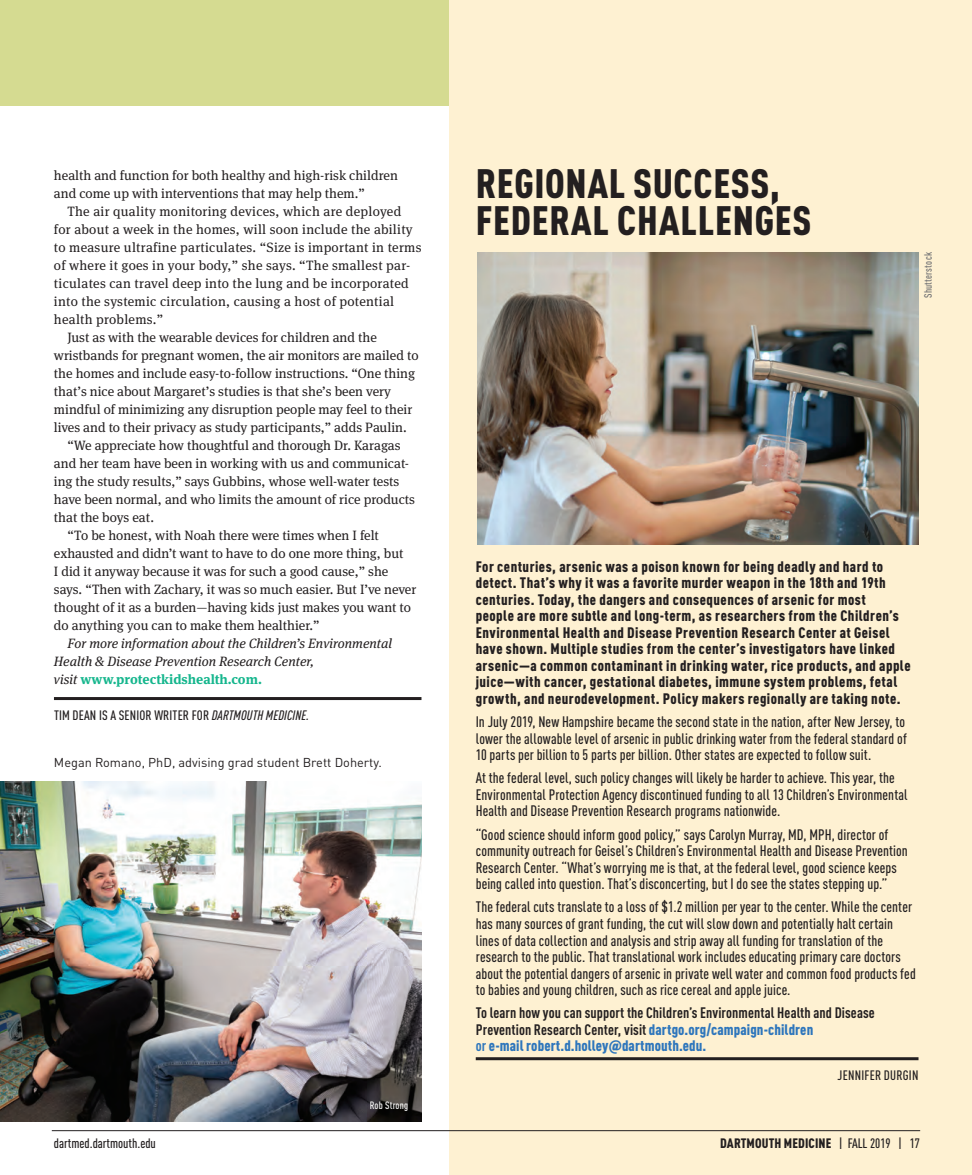
<style>
.page{position:relative;width:972px;height:1175px;background:#fff}
.page>*{position:absolute;margin:0;border:0;box-sizing:border-box;transform-origin:0 0}
.t1{font:900 condensed 40.5px/37.5px "DINOT";letter-spacing:.02em;color:#231f20}
.t2{font:500 condensed 15px/16.5px "DINOT";letter-spacing:.01em;color:#231f20}
.t3{font:900 condensed 15px/16.5px "DINOT";letter-spacing:.03em;color:#231f20}
.t4{font:700 condensed 15px/16.5px "DINOT";letter-spacing:.005em;color:#231f20}
.t5{font:13.5px/18px "Meta Serif";color:#231f20}
.t6{font:13.5px "Meta Serif";letter-spacing:.02em;color:#231f20}
.t7{font:italic 13.5px/18px "Meta Serif";color:#231f20}
.t8{font:500 condensed 13.5px "DINOT";letter-spacing:.01em;color:#231f20}
.t9{font:900 condensed 13.5px "DINOT";letter-spacing:.01em;color:#231f20}
.t10{font:12.75px "DINOT";color:#231f20}
.t11{font:500 condensed 10.5px "DINOT";letter-spacing:.02em;color:#6c6d70}
.t12{font:500 condensed 10.5px "DINOT";letter-spacing:.02em;color:#fff}
.s1{font-weight:700;font-style:normal;color:#15b68d}
.s2{font-style:italic}
.s3{font-weight:900;color:#2e76bc}
.s4{color:#2e76bc}
.s5{font-weight:500}
</style>
<div class="page">
<div style="left:0;top:0;width:972px;height:106px;background:#d5db91"></div>
<div style="left:449px;top:0;width:523px;height:1174px;background:#fef1d2"></div>
<hr style="left:52px;top:1130px;width:868px;height:1px;background:#231f20">
<img style="left:477px;top:252px;width:441px;height:292px">
<hr style="left:476px;top:1057px;width:442px;height:3px;background:#231f20">
<hr style="left:54px;top:697px;width:367px;height:3px;background:#231f20">
<img style="left:0;top:781px;width:421px;height:339px">
<p class="t5" style="left:54px;top:165px;width:345px">health and function for both healthy and high-risk children and come up with interventions that may help them.”</p>
<p class="t6" style="left:67px;top:200px;width:335px">The air quality monitoring devices, which are deployed</p>
<p class="t6" style="left:54px;top:218px;width:360px">for about a week in the homes, will soon include the ability</p>
<p class="t6" style="left:54px;top:236px;width:369px">to measure ultrafine particulates. “Size is important in terms</p>
<p class="t6" style="left:54px;top:254px;width:358px">of where it goes in your body,” she says. “The smallest par-</p>
<p class="t6" style="left:54px;top:272px;width:356px">ticulates can travel deep into the lung and be incorporated</p>
<p class="t6" style="left:54px;top:290px;width:342px">into the systemic circulation, causing a host of potential</p>
<p class="t6" style="left:54px;top:308px;width:111px">health problems.”</p>
<p class="t5" style="left:67px;top:327px;width:311px">Just as with the wearable devices for children and the</p>
<p class="t5" style="left:54px;top:345px;width:366px">wristbands for pregnant women, the air monitors are mailed to</p>
<p class="t5" style="left:54px;top:363px;width:363px">the homes and include easy-to-follow instructions. “One thing</p>
<p class="t5" style="left:54px;top:381px;width:338px">that’s nice about Margaret’s studies is that she’s been very</p>
<p class="t5" style="left:54px;top:399px;width:360px">mindful of minimizing any disruption people may feel to their</p>
<p class="t5" style="left:54px;top:417px;width:354px">lives and to their privacy as study participants,” adds Paulin.</p>
<p class="t5" style="left:67px;top:435px;width:335px">“We appreciate how thoughtful and thorough Dr. Karagas</p>
<p class="t5" style="left:54px;top:453px;width:357px">and her team have been in working with us and communicat-</p>
<p class="t5" style="left:54px;top:471px;width:347px">ing the study results,” says Gubbins, whose well-water tests</p>
<p class="t5" style="left:54px;top:489px;width:363px">have been normal, and who limits the amount of rice products</p>
<p class="t5" style="left:54px;top:507px;width:102px">that the boys eat.</p>
<p class="t5" style="left:67px;top:525px;width:313px">“To be honest, with Noah there were times when I felt</p>
<p class="t5" style="left:54px;top:543px;width:351px">exhausted and didn’t want to have to do one more thing, but</p>
<p class="t5" style="left:54px;top:561px;width:336px">I did it anyway because it was for such a good cause,” she</p>
<p class="t5" style="left:54px;top:579px;width:364px">says. “Then with Zachary, it was so much easier. But I’ve never</p>
<p class="t5" style="left:54px;top:597px;width:358px">thought of it as a burden—having kids just makes you want to</p>
<p class="t5" style="left:54px;top:615px;width:267px">do anything you can to make them healthier.”</p>
<p class="t7" style="left:54px;top:633px;width:340px;text-indent:14px">For more information about the Children’s Environmental<br>Health &amp; Disease Prevention Research Center,<br>visit <span class="s1">www.protectkidshealth.com.</span></p>
<p class="t8" style="left:54px;top:707px;width:257px">TIM DEAN IS A SENIOR WRITER FOR <span class="s2">DARTMOUTH MEDICINE.</span></p>
<p class="t10" style="left:54px;top:754px;width:329px">Megan Romano, PhD, advising grad student Brett Doherty.</p>
<p class="t12" style="left:370px;top:1098px;width:40px">Rob Strong</p>
<h1 class="t1" style="left:476px;top:164px;width:337px">REGIONAL SUCCESS,<br>FEDERAL CHALLENGES</h1>
<p class="t11" style="left:922px;top:298px;width:47px;rotate:-90deg">Shutterstock</p>
<p class="t3" style="left:476px;top:558px;width:436px">For centuries, arsenic was a poison known for being deadly and hard to detect. That’s why it was a favorite murder weapon in the 18th and 19th centuries. Today, the dangers and consequences of arsenic for most<br>people are more subtle and long-term, as researchers from the Children’s Environmental Health and Disease Prevention Research Center at Geisel have shown. Multiple studies from the center’s investigators have linked arsenic—a common contaminant in drinking water, rice products, and apple juice—with cancer, gestational diabetes, immune system problems, fetal growth, and neurodevelopment. Policy makers regionally are taking note.</p>
<p class="t2" style="left:476px;top:713px;width:433px;text-align:justify">In July 2019, New Hampshire became the second state in the nation, after New Jersey, to lower the allowable level of arsenic in public drinking water from the federal standard of 10 parts per billion to 5 parts per billion. Other states are expected to follow suit.</p>
<p class="t2" style="left:476px;top:769px;width:433px">At the federal level, such policy changes will likely be harder to achieve. This year, the<br>Environmental Protection Agency discontinued funding to all 13 Children’s Environmental<br>Health and Disease Prevention Research programs nationwide.</p>
<p class="t2" style="left:476px;top:826px;width:434px">“Good science should inform good policy,” says Carolyn Murray, MD, MPH, director of community outreach for Geisel’s Children’s Environmental Health and Disease Prevention Research Center. “What’s worrying me is that, at the federal level, good science keeps being called into question. That’s disconcerting, but I do see the states stepping up.”</p>
<p class="t2" style="left:476px;top:898px;width:442px">The federal cuts translate to a loss of $1.2 million per year to the center. While the center has many sources of grant funding, the cut will slow down and potentially halt certain lines of data collection and analysis and strip away all funding for translation of the research to the public. That translational work includes educating primary care doctors about the potential dangers of arsenic in private well water and common food products fed to babies and young children, such as rice cereal and apple juice.</p>
<p class="t4" style="left:476px;top:1004px;width:401px">To learn how you can support the Children’s Environmental Health and Disease<br>Prevention Research Center, visit <span class="s3">dartgo.org/campaign-children<br></span><span class="s4">or</span> <span class="s3">e-mail robert.d.holley@dartmouth.edu.</span></p>
<p class="t8" style="left:838px;top:1067px;width:82px">JENNIFER DURGIN</p>
<p class="t8" style="left:54px;top:1134px;width:104px">dartmed.dartmouth.edu</p>
<p class="t9" style="left:720px;top:1134px;width:201px">DARTMOUTH MEDICINE <span class="s5">| FALL 2019 | 17</span></p>
</div>
